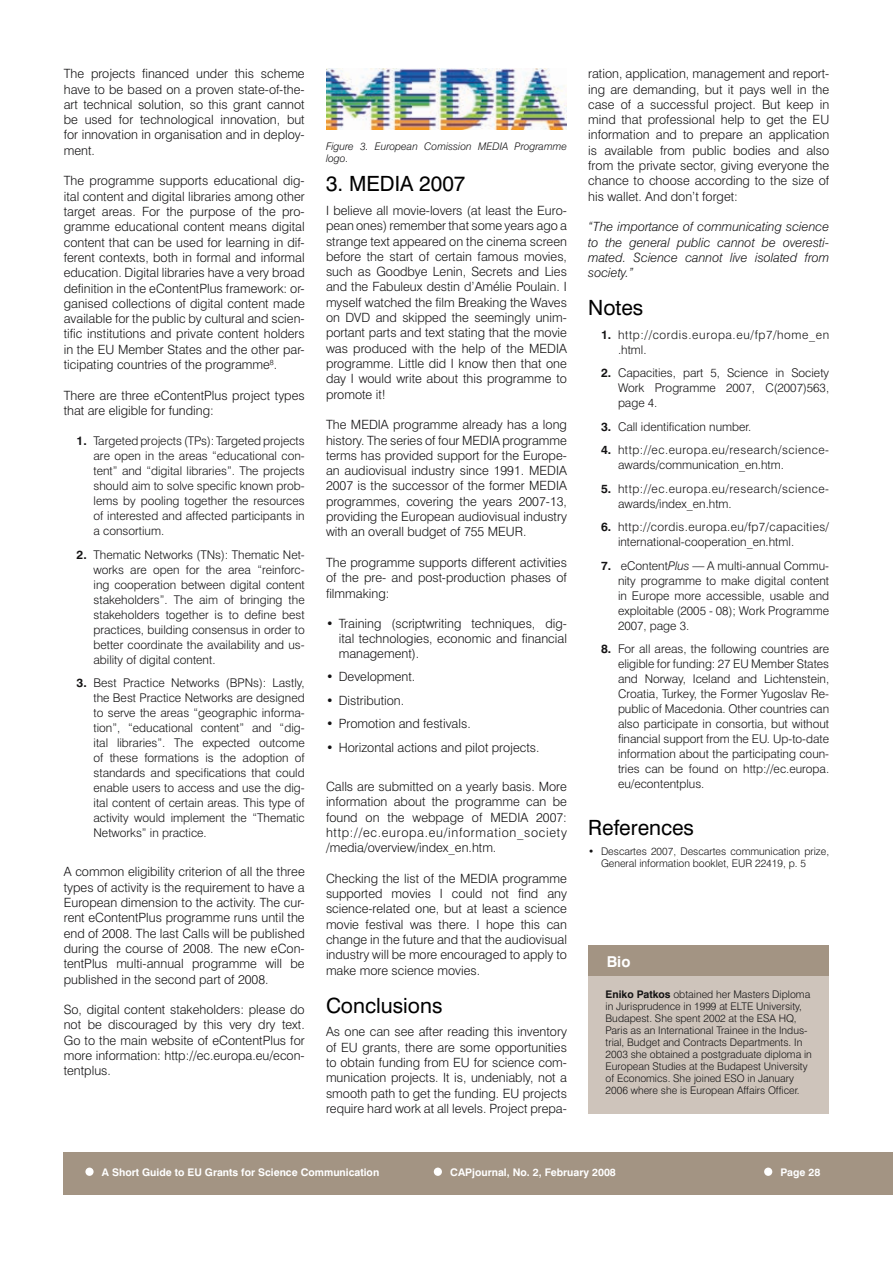
<style>
.page{position:relative;width:893px;height:1263px;background:#fff}
.page>*{position:absolute;margin:0;border:0;box-sizing:border-box;transform-origin:0 0}
.t1{font:21px "Swiss 721 BT";color:#000}
.t2{font:700 15px "Swiss 721 BT";color:#fff}
.t3{font:300 12.75px/15.3px "Swiss 721 BT";color:#141314;text-align:justify}
.t4{font:italic 300 12.75px/15.3px "Swiss 721 BT";color:#141314;text-align:justify}
.t5{font:300 12px/15px "Swiss 721 BT";color:#141314;text-align:justify}
.t6{font:300 12px/15px "Swiss 721 BT";letter-spacing:.04em;color:#141314}
.t7{font:300 12px/15px "Swiss 721 BT";letter-spacing:.05em;color:#141314}
.t8{font:300 10.5px/12px "Swiss 721 BT";color:#141314}
.t9{font:700 10.5px "Swiss 721 BT";color:#fff}
.t10{font:italic 300 10.5px/12.6px "Swiss 721 BT";color:#141314}
.s1{font-weight:700}
.s2{font-style:italic}
</style>
<div class="page">
<div style="left:588px;top:945px;width:241px;height:169px;background:#cec4bb"></div>
<div style="left:588px;top:945px;width:241px;height:31px;background:#a39483"></div>
<img style="left:326px;top:68px;width:241px;height:61px">
<div style="left:64px;top:1152px;width:829px;height:43px;background:#a39483"></div>
<div style="left:764px;top:1167px;width:8px;height:9px;background:#fff;border-radius:50%"></div>
<svg style="left:85px;top:1167px;width:9px;height:9px"></svg>
<div style="left:434px;top:1167px;width:8px;height:9px;background:#fff;border-radius:50%"></div>
<p class="t3" style="left:64px;top:66px;width:242px">The projects financed under this scheme have to be based on a proven state-of-the&shy;art technical solution, so this grant cannot be used for technological innovation, but for innovation in organisation and in deploy&shy;ment.</p>
<p class="t3" style="left:64px;top:173px;width:242px">The programme supports educational dig&shy;ital content and digital libraries among other target areas. For the purpose of the pro&shy;gramme educational content means digital content that can be used for learning in dif&shy;ferent contexts, both in formal and informal education. Digital libraries have a very broad definition in the eContentPlus framework: or&shy;ganised collections of digital content made available for the public by cultural and scien&shy;tific institutions and private content holders in the EU Member States and the other par&shy;ticipating countries of the programme<sup>8</sup>.</p>
<p class="t3" style="left:64px;top:387px;width:242px">There are three eContentPlus project types that are eligible for funding:</p>
<p class="t5" style="left:94px;top:433px;width:213px;text-indent:-17px"><span class="s1">1.</span> Targeted projects (TPs): Targeted projects are open in the areas “educational con&shy;tent” and “digital libraries”. The projects should aim to solve specific known prob&shy;lems by pooling together the resources of interested and affected participants in a consortium.</p>
<p class="t5" style="left:94px;top:547px;width:213px;text-indent:-17px"><span class="s1">2.</span> Thematic Networks (TNs): Thematic Net&shy;works are open for the area “reinforc&shy;ing cooperation between digital content stakeholders”. The aim of bringing the stakeholders together is to define best practices, building consensus in order to better coordinate the availability and us&shy;ability of digital content.</p>
<p class="t5" style="left:94px;top:675px;width:213px;text-indent:-17px"><span class="s1">3.</span> Best Practice Networks (BPNs): Lastly, the Best Practice Networks are designed to serve the areas “geographic informa&shy;tion”, “educational content” and “dig&shy;ital libraries”. The expected outcome of these formations is the adoption of standards and specifications that could enable users to access and use the dig&shy;ital content of certain areas. This type of activity would implement the “Thematic Networks” in practice.</p>
<p class="t3" style="left:64px;top:864px;width:242px">A common eligibility criterion of all the three types of activity is the requirement to have a European dimension to the activity. The cur&shy;rent eContentPlus programme runs until the end of 2008. The last Calls will be published during the course of 2008. The new eCon&shy;tentPlus multi-annual programme will be published in the second part of 2008.</p>
<p class="t3" style="left:64px;top:1002px;width:242px">So, digital content stakeholders: please do not be discouraged by this very dry text.<br>Go to the main website of eContentPlus for more information: http://ec.europa.eu/econ&shy;tentplus.</p>
<p class="t10" style="left:326px;top:140px;width:242px">Figure 3. European Comission MEDIA Programme logo.</p>
<h1 class="t1" style="left:326px;top:171px;width:141px">3. MEDIA 2007</h1>
<p class="t3" style="left:326px;top:203px;width:242px">I believe all movie-lovers (at least the Euro&shy;pean ones) remember that some years ago a strange text appeared on the cinema screen before the start of certain famous movies, such as Goodbye Lenin, Secrets and Lies and the Fabuleux destin d’Amélie Poulain. I myself watched the film Breaking the Waves on DVD and skipped the seemingly unim&shy;portant parts and text stating that the movie was produced with the help of the MEDIA programme. Little did I know then that one day I would write about this programme to promote it!</p>
<p class="t3" style="left:326px;top:417px;width:242px">The MEDIA programme already has a long history. The series of four MEDIA programme terms has provided support for the Europe&shy;an audiovisual industry since 1991. MEDIA 2007 is the successor of the former MEDIA programmes, covering the years 2007-13, providing the European audiovisual industry with an overall budget of 755 MEUR.</p>
<p class="t3" style="left:326px;top:555px;width:242px">The programme supports different activities of the pre- and post-production phases of filmmaking:</p>
<p class="t3" style="left:339px;top:616px;width:230px;text-indent:-13px">• Training (scriptwriting techniques, dig&shy;ital technologies, economic and financial management).</p>
<p class="t3" style="left:326px;top:669px;width:91px">• Development.</p>
<p class="t3" style="left:326px;top:692px;width:80px">• Distribution.</p>
<p class="t3" style="left:326px;top:716px;width:146px">• Promotion and festivals.</p>
<p class="t3" style="left:326px;top:739px;width:215px">• Horizontal actions and pilot projects.</p>
<p class="t3" style="left:326px;top:779px;width:242px">Calls are submitted on a yearly basis. More information about the programme can be found on the webpage of MEDIA 2007: http://ec.europa.eu/information_society /media/overview/index_en.htm.</p>
<p class="t3" style="left:326px;top:870px;width:242px">Checking the list of the MEDIA programme supported movies I could not find any science-related one, but at least a science movie festival was there. I hope this can change in the future and that the audiovisual industry will be more encouraged to apply to make more science movies.</p>
<h1 class="t1" style="left:326px;top:992px;width:118px">Conclusions</h1>
<p class="t3" style="left:326px;top:1024px;width:242px">As one can see after reading this inventory of EU grants, there are some opportunities to obtain funding from EU for science com&shy;munication projects. It is, undeniably, not a smooth path to get the funding. EU projects require hard work at all levels. Project prepa-</p>
<p class="t3" style="left:588px;top:66px;width:242px">ration, application, management and report&shy;ing are demanding, but it pays well in the case of a successful project. But keep in mind that professional help to get the EU information and to prepare an application is available from public bodies and also from the private sector, giving everyone the chance to choose according to the size of his wallet. And don’t forget:</p>
<p class="t4" style="left:588px;top:219px;width:242px">“The importance of communicating science to the general public cannot be overesti&shy;mated. Science cannot live isolated from society.”</p>
<h1 class="t1" style="left:588px;top:295px;width:57px">Notes</h1>
<p class="t7" style="left:618px;top:327px;width:213px;text-indent:-17px"><span class="s1">1.</span> http://cordis.europa.eu/fp7/home_en .html.</p>
<p class="t5" style="left:618px;top:365px;width:213px;text-indent:-17px"><span class="s1">2.</span> Capacities, part 5, Science in Society Work Programme 2007, C(2007)563, page 4.</p>
<p class="t5" style="left:601px;top:419px;width:152px"><span class="s1">3.</span> Call identification number.</p>
<p class="t6" style="left:618px;top:442px;width:213px;text-indent:-17px"><span class="s1">4.</span> http://ec.europa.eu/research/science&shy;awards/communication_en.htm.</p>
<p class="t6" style="left:618px;top:481px;width:213px;text-indent:-17px"><span class="s1">5.</span> http://ec.europa.eu/research/science&shy;awards/index_en.htm.</p>
<p class="t5" style="left:618px;top:519px;width:213px;text-indent:-17px"><span class="s1">6.</span> http://cordis.europa.eu/fp7/capacities/ international-cooperation_en.html.</p>
<p class="t5" style="left:618px;top:558px;width:213px;text-indent:-17px"><span class="s1">7.</span> eContent<span class="s2">Plus</span> — A multi-annual Commu&shy;nity programme to make digital content in Europe more accessible, usable and exploitable (2005 - 08); Work Programme 2007, page 3.</p>
<p class="t5" style="left:618px;top:641px;width:213px;text-indent:-17px"><span class="s1">8.</span> For all areas, the following countries are eligible for funding: 27 EU Member States and Norway, Iceland and Lichtenstein, Croatia, Turkey, the Former Yugoslav Re&shy;public of Macedonia. Other countries can also participate in consortia, but without financial support from the EU. Up-to-date information about the participating coun&shy;tries can be found on http://ec.europa. eu/econtentplus.</p>
<h1 class="t1" style="left:588px;top:814px;width:107px">References</h1>
<p class="t8" style="left:601px;top:845px;width:230px;text-indent:-13px">• Descartes 2007, Descartes communication prize,<br>General information booklet, EUR 22419, p. 5</p>
<p class="t2" style="left:607px;top:952px;width:25px">Bio</p>
<p class="t8" style="left:606px;top:988px;width:208px"><span class="s1">Eniko Patkos</span> obtained her Masters Diploma in Jurisprudence in 1999 at ELTE University, Budapest. She spent 2002 at the ESA HQ, Paris as an International Trainee in the Indus&shy;trial, Budget and Contracts Departments. In 2003 she obtained a postgraduate diploma in European Studies at the Budapest University of Economics. She joined ESO in January 2006 where she is European Affairs Officer.</p>
<p class="t9" style="left:102px;top:1166px;width:279px">A Short Guide to EU Grants for Science Communication</p>
<p class="t9" style="left:450px;top:1166px;width:167px">CAPjournal, No. 2, February 2008</p>
<p class="t9" style="left:780px;top:1166px;width:41px">Page 28</p>
</div>
